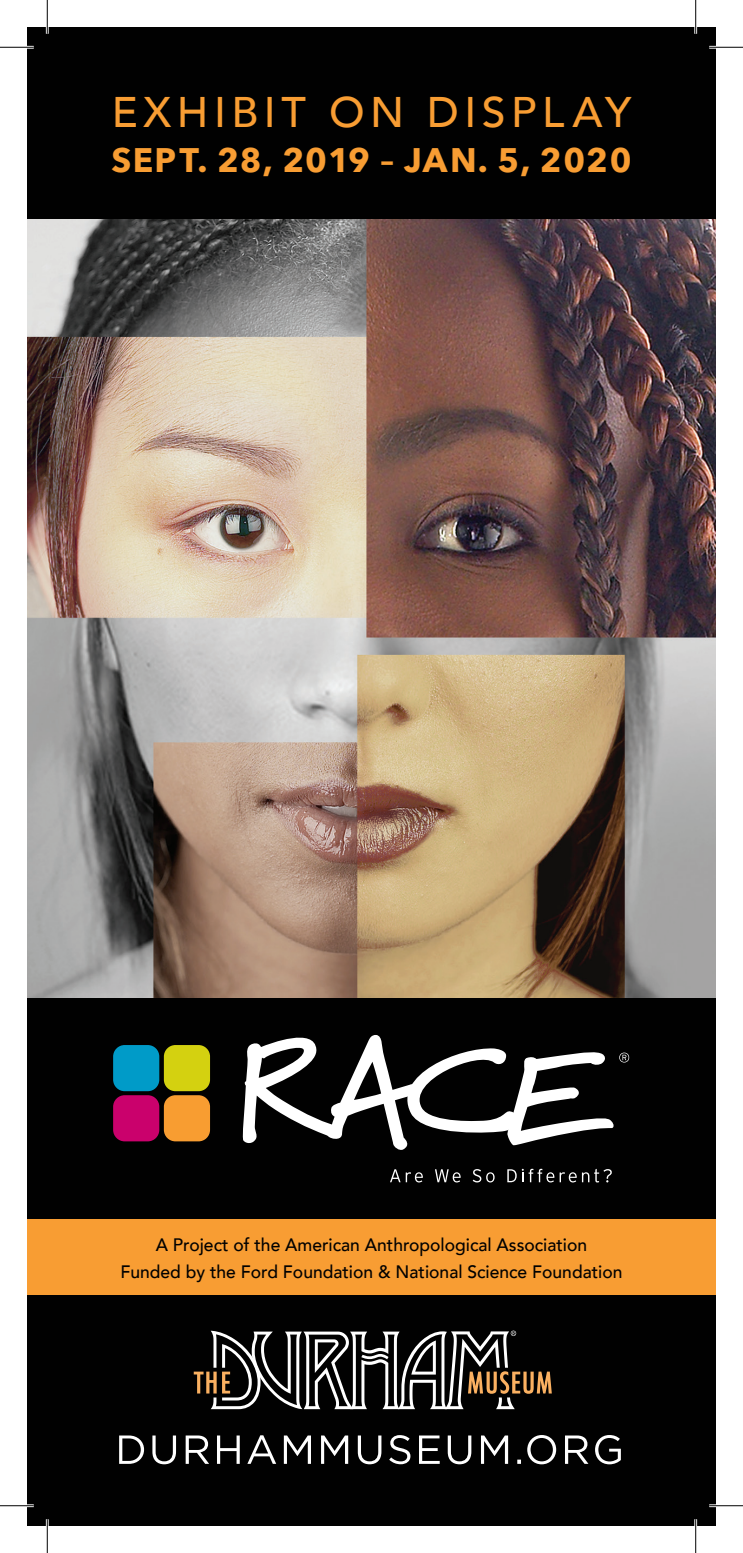
<style>
.page{position:relative;width:743px;height:1553px;background:#fff}
.page>*{position:absolute;margin:0;border:0;box-sizing:border-box;transform-origin:0 0}
.t1{font:500 42.75px "Avenir";letter-spacing:.13em;color:#f89d33}
.t2{font:700 33.75px "Avenir Next LT Pro";letter-spacing:.035em;color:#f89d33}
.t3{font:500 18px/27px "Avenir";color:#010101;text-align:center}
</style>
<div class="page">
<div style="left:27px;top:27px;width:689px;height:1499px;background:#010101"></div>
<svg style="left:119px;top:1435px;width:501px;height:29px"></svg>
<svg style="left:194px;top:1330px;width:357px;height:79px"></svg>
<img style="left:27px;top:220px;width:689px;height:778px">
<div style="left:113px;top:1045px;width:46px;height:46px;background:#009bc8;border-radius:12px"></div>
<div style="left:164px;top:1045px;width:46px;height:46px;background:#d4d110;border-radius:12px"></div>
<div style="left:113px;top:1095px;width:46px;height:46px;background:#ca016c;border-radius:12px"></div>
<div style="left:164px;top:1095px;width:46px;height:46px;background:#f89d31;border-radius:12px"></div>
<svg style="left:390px;top:1169px;width:33px;height:13px"></svg>
<svg style="left:435px;top:1169px;width:25px;height:13px"></svg>
<svg style="left:472px;top:1169px;width:22px;height:13px"></svg>
<svg style="left:507px;top:1168px;width:69px;height:14px"></svg>
<svg style="left:582px;top:1168px;width:29px;height:14px"></svg>
<svg style="left:242px;top:1035px;width:387px;height:115px"></svg>
<div style="left:27px;top:1219px;width:689px;height:76px;background:#f89d33"></div>
<hr style="left:0;top:46px;width:34px;height:3px;background:#fff">
<hr style="left:709px;top:46px;width:33px;height:3px;background:#fff">
<hr style="left:0;top:1504px;width:34px;height:3px;background:#fff">
<hr style="left:709px;top:1504px;width:33px;height:3px;background:#fff">
<hr style="left:46px;top:0;width:3px;height:34px;background:#fff">
<hr style="left:46px;top:1519px;width:3px;height:33px;background:#fff">
<hr style="left:694px;top:0;width:3px;height:34px;background:#fff">
<hr style="left:694px;top:1519px;width:3px;height:33px;background:#fff">
<hr style="left:0;top:47px;width:34px;height:1px;background:#000">
<hr style="left:709px;top:47px;width:33px;height:1px;background:#000">
<hr style="left:0;top:1505px;width:34px;height:1px;background:#000">
<hr style="left:709px;top:1505px;width:33px;height:1px;background:#000">
<hr style="left:47px;top:0;width:1px;height:34px;background:#000">
<hr style="left:47px;top:1519px;width:1px;height:33px;background:#000">
<hr style="left:695px;top:0;width:1px;height:34px;background:#000">
<hr style="left:695px;top:1519px;width:1px;height:33px;background:#000">
<h1 class="t1" style="left:112px;top:75px;width:521px">EXHIBIT ON DISPLAY</h1>
<h2 class="t2" style="left:111px;top:139px;width:521px">SEPT. 28, 2019 – JAN. 5, 2020</h2>
<p class="t3" style="left:120px;top:1230px;width:503px">A Project of the American Anthropological Association<br>Funded by the Ford Foundation &amp; National Science Foundation</p>
</div>
